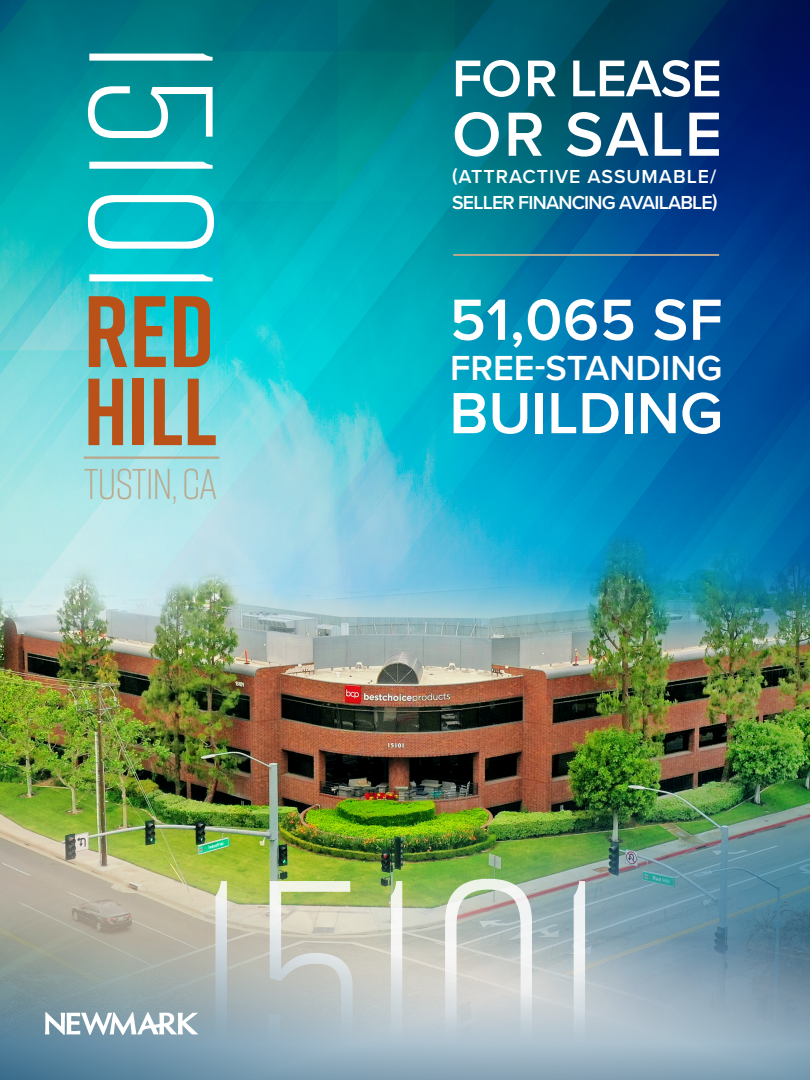
<style>
.page{position:relative;width:810px;height:1080px;background:#fff}
.page>*{position:absolute;margin:0;border:0;box-sizing:border-box;transform-origin:0 0}
.t1{font:300 284.25px "Rift";color:#fff}
.t2{font:300 176.12px "Rift";color:#fff}
.t3{font:700 101.12px "Rift";color:#b95119}
.t4{font:700 94.88px "Rift";color:#b95119}
.t5{font:600 64.62px "Proxima Nova";letter-spacing:.025em;color:#fff}
.t6{font:600 60.12px "Proxima Nova";color:#fff}
.t7{font:600 53.5px "Proxima Nova";letter-spacing:-.02em;color:#fff}
.t8{font:300 43px "Rift";letter-spacing:-.03em;color:#b9a88e}
.t9{font:600 36.12px "Proxima Nova";color:#fff}
.t10{font:600 19.5px/26.9px "Proxima Nova";letter-spacing:-.04em;color:#fff}
</style>
<div class="page">
<img style="left:0;top:0;width:810px;height:698px">
<hr style="left:84px;top:456px;width:135px;height:3px;background:#b9a88e">
<img style="left:0;top:698px;width:810px;height:382px">
<img style="left:131px;top:721px;width:679px;height:359px">
<svg style="left:45px;top:1012px;width:153px;height:23px"></svg>
<svg style="left:473px;top:284px;width:337px;height:272px;background:#0078b2"></svg>
<hr style="left:453px;top:254px;width:266px;height:2px;background:#b9a88e">
<p class="t2" style="left:274px;top:39px;width:258px;rotate:90deg">15101</p>
<p class="t7" style="left:452px;top:39px;width:271px">FOR LEASE</p>
<p class="t5" style="left:452px;top:86px;width:271px">OR SALE</p>
<p class="t10" style="left:452px;top:162px;width:267px">(ATTRACTIVE ASSUMABLE/<br>SELLER FINANCING AVAILABLE)</p>
<p class="t3" style="left:84px;top:259px;width:132px">RED</p>
<p class="t4" style="left:84px;top:344px;width:135px">HILL</p>
<p class="t8" style="left:84px;top:454px;width:135px">TUSTIN, CA</p>
<p class="t6" style="left:450px;top:275px;width:274px">51,065 SF</p>
<p class="t9" style="left:450px;top:341px;width:274px">FREE-STANDING</p>
<p class="t6" style="left:449px;top:368px;width:275px">BUILDING</p>
<h1 class="t1" style="left:193px;top:782px;width:418px">15101</h1>
</div>
